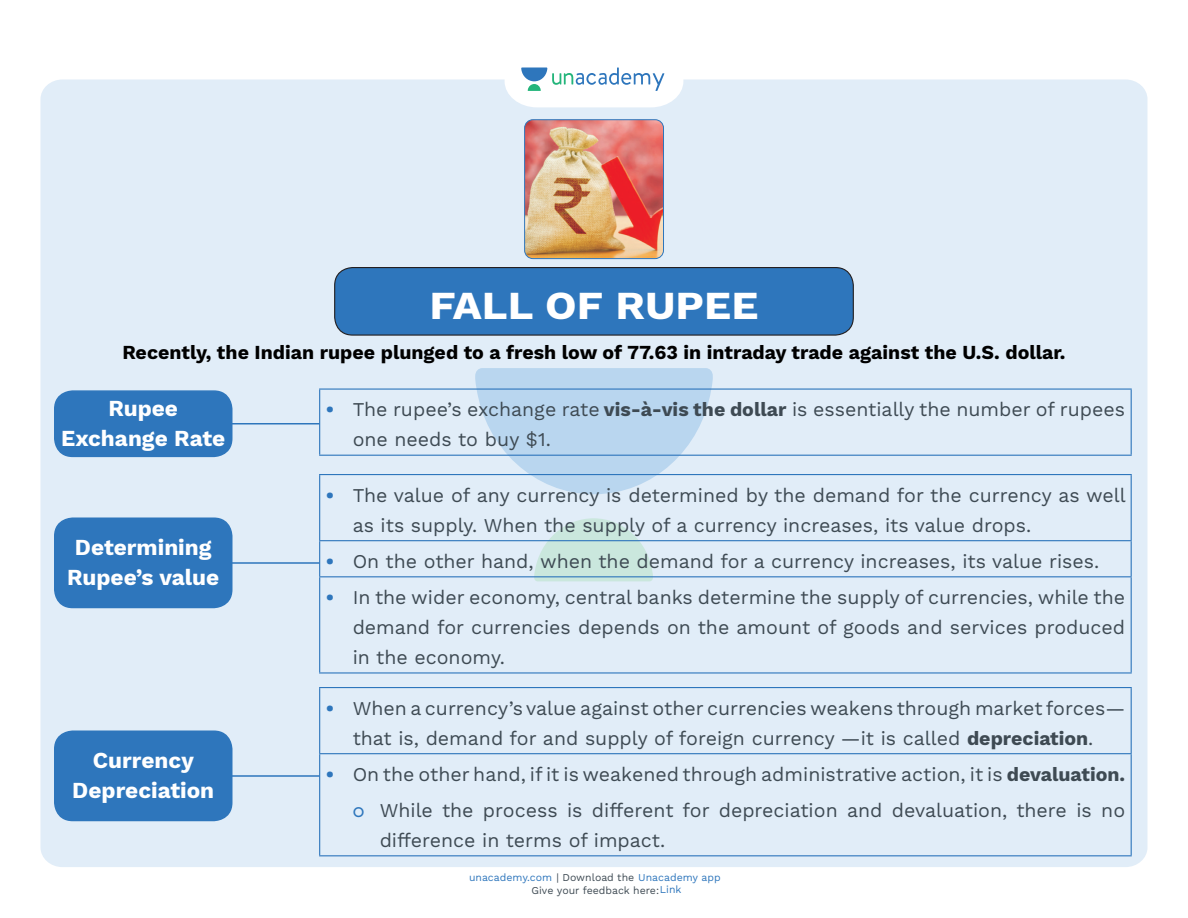
<style>
.page{position:relative;width:1188px;height:918px;background:#fff}
.page>*{position:absolute;margin:0;border:0;box-sizing:border-box;transform-origin:0 0}
.t1{font:700 39px "Work Sans";color:#fff;scale:1.1 1}
.t2{font:700 22.5px/30px "Work Sans";color:#fff;text-align:center}
.t3{font:19.5px/30px "Work Sans";color:#3e4a53}
.t4{font:700 19.5px "Work Sans";color:#000}
.t5{font:10.5px "Work Sans";color:#2e76bc}
.t6{font:10.5px "Work Sans";color:#3e4a53}
.s1{font-weight:700;color:#2e76bc}
.s2{font-weight:700}
.s3{color:#2e76bc}
.s4{color:#3e4a53}
</style>
<div class="page">
<div style="left:40px;top:79px;width:1107px;height:788px;background:#e1edf8"></div>
<svg style="left:505px;top:67px;width:178px;height:40px"></svg>
<svg style="left:475px;top:368px;width:238px;height:126px;background:#c1daf0"></svg>
<svg style="left:534px;top:518px;width:119px;height:63px;background:#cde7e2"></svg>
<hr style="left:319px;top:474px;width:813px;height:1px;background:#2e76bc">
<hr style="left:319px;top:475px;width:1px;height:65px;background:#2e76bc">
<hr style="left:1131px;top:475px;width:1px;height:65px;background:#2e76bc">
<hr style="left:319px;top:540px;width:813px;height:1px;background:#2e76bc">
<hr style="left:319px;top:541px;width:1px;height:35px;background:#2e76bc">
<hr style="left:1131px;top:541px;width:1px;height:35px;background:#2e76bc">
<hr style="left:319px;top:576px;width:813px;height:1px;background:#2e76bc">
<hr style="left:319px;top:577px;width:1px;height:95px;background:#2e76bc">
<hr style="left:1131px;top:577px;width:1px;height:95px;background:#2e76bc">
<hr style="left:319px;top:672px;width:813px;height:2px;background:#2e76bc">
<div style="left:55px;top:518px;width:177px;height:90px;background:#2e76bc;border-radius:18px"></div>
<div style="left:54px;top:518px;width:178px;height:90px;border:2px solid #2e76bc;border-radius:18px"></div>
<hr style="left:230px;top:562px;width:90px;height:2px;background:#2e76bc">
<hr style="left:319px;top:687px;width:813px;height:1px;background:#2e76bc">
<hr style="left:319px;top:688px;width:1px;height:65px;background:#2e76bc">
<hr style="left:1131px;top:688px;width:1px;height:65px;background:#2e76bc">
<hr style="left:319px;top:753px;width:813px;height:1px;background:#2e76bc">
<hr style="left:319px;top:754px;width:1px;height:101px;background:#2e76bc">
<hr style="left:1131px;top:754px;width:1px;height:101px;background:#2e76bc">
<hr style="left:319px;top:855px;width:813px;height:1px;background:#2e76bc">
<div style="left:55px;top:731px;width:177px;height:89px;background:#2e76bc;border-radius:18px"></div>
<div style="left:54px;top:730px;width:178px;height:91px;border:2px solid #2e76bc;border-radius:18px"></div>
<hr style="left:230px;top:775px;width:90px;height:2px;background:#2e76bc">
<img style="left:525px;top:120px;width:139px;height:139px">
<div style="left:524px;top:119px;width:140px;height:140px;border:1px solid #2e76bc;border-radius:8px"></div>
<div style="left:335px;top:268px;width:518px;height:67px;background:#2e76bc;border-radius:18px"></div>
<div style="left:334px;top:267px;width:520px;height:69px;border:1px solid #231f20;border-radius:18px"></div>
<hr style="left:319px;top:388px;width:813px;height:2px;background:#2e76bc">
<hr style="left:319px;top:390px;width:1px;height:65px;background:#2e76bc">
<hr style="left:1131px;top:390px;width:1px;height:65px;background:#2e76bc">
<hr style="left:319px;top:455px;width:813px;height:1px;background:#2e76bc">
<div style="left:55px;top:391px;width:177px;height:65px;background:#2e76bc;border-radius:18px"></div>
<div style="left:54px;top:390px;width:178px;height:67px;border:2px solid #2e76bc;border-radius:18px"></div>
<hr style="left:230px;top:423px;width:90px;height:1px;background:#2e76bc">
<p class="t1" style="left:429px;top:284px;width:301px">FALL OF RUPEE</p>
<p class="t4" style="left:122px;top:341px;width:945px">Recently, the Indian rupee plunged to a fresh low of 77.63 in intraday trade against the U.S. dollar.</p>
<p class="t3" style="left:353px;top:395px;width:774px;text-indent:-27px"><span class="s1">•</span> The rupee’s exchange rate <span class="s2">vis-à-vis the dollar</span> is essentially the number of rupees one needs to buy $1.</p>
<p class="t2" style="left:61px;top:394px;width:165px">Rupee<br>Exchange Rate</p>
<p class="t2" style="left:67px;top:533px;width:154px">Determining<br>Rupee’s value</p>
<p class="t2" style="left:72px;top:746px;width:143px">Currency<br>Depreciation</p>
<p class="t3" style="left:353px;top:481px;width:775px;text-indent:-27px"><span class="s1">•</span> The value of any currency is determined by the demand for the currency as well as its supply. When the supply of a currency increases, its value drops.</p>
<p class="t3" style="left:326px;top:547px;width:775px"><span class="s1">•</span> On the other hand, when the demand for a currency increases, its value rises.</p>
<p class="t3" style="left:353px;top:583px;width:774px;text-align:justify;text-indent:-27px"><span class="s1">•</span> In the wider economy, central banks determine the supply of currencies, while the demand for currencies depends on the amount of goods and services produced in the economy.</p>
<p class="t3" style="left:326px;top:694px;width:801px;text-align:center"><span class="s1">•</span> When a currency’s value against other currencies weakens through market forces— that is, demand for and supply of foreign currency —it is called <span class="s2">depreciation</span>.</p>
<p class="t3" style="left:326px;top:760px;width:801px"><span class="s1">•</span> On the other hand, if it is weakened through administrative action, it is <span class="s2">devaluation.</span></p>
<p class="t3" style="left:380px;top:796px;width:747px;text-indent:-27px"><span class="s3">○</span> While the process is different for depreciation and devaluation, there is no difference in terms of impact.</p>
<p class="t5" style="left:469px;top:871px;width:253px">unacademy.com <span class="s4">| Download the</span> Unacademy app</p>
<p class="t6" style="left:532px;top:884px;width:151px">Give your feedback here:<span class="s3">Link</span></p>
</div>
